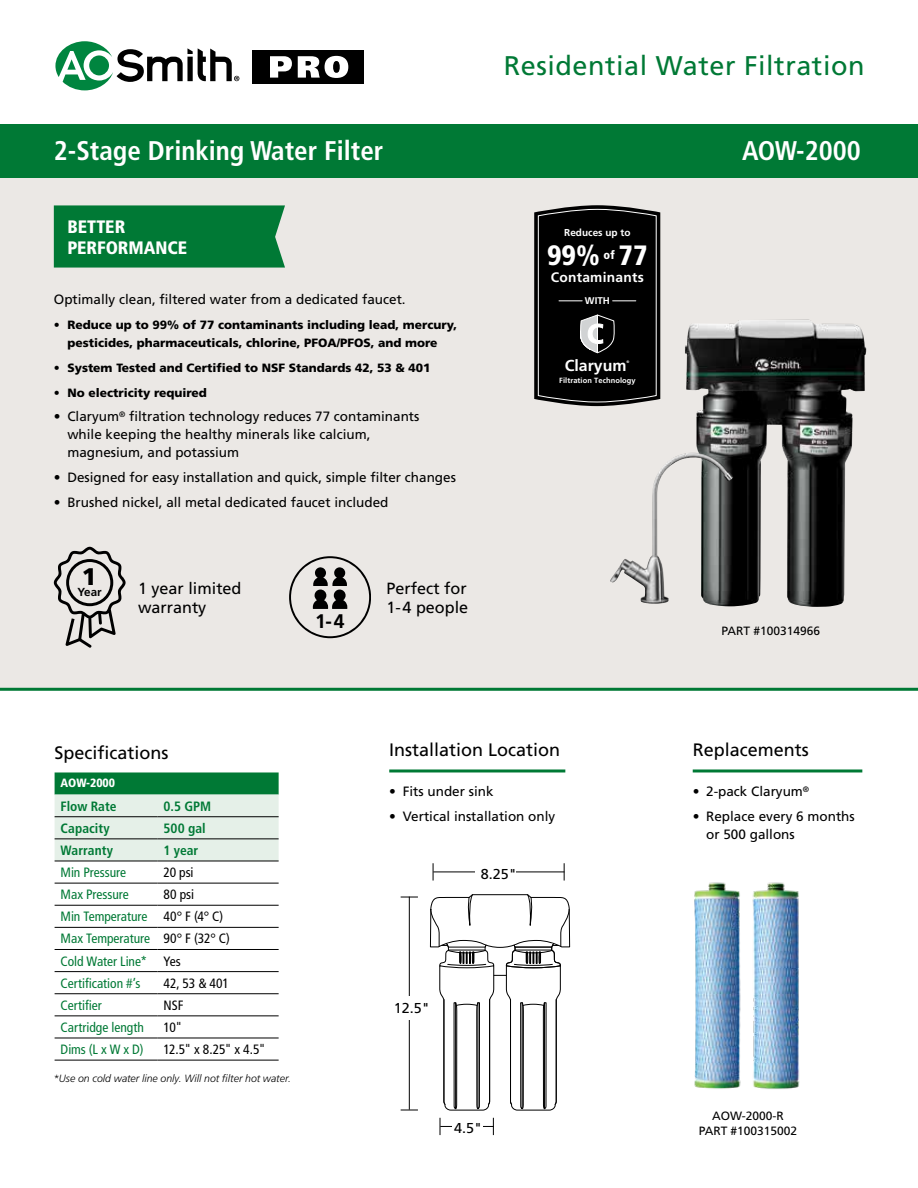
<style>
.page{position:relative;width:918px;height:1188px;background:#fff}
.page>*{position:absolute;margin:0;border:0;box-sizing:border-box;transform-origin:0 0}
.t1{font:900 condensed 27.9px "Frutiger LT Std";color:#fff}
.t2{font:700 condensed 27px "Frutiger LT Std";color:#fff}
.t3{font:27px "Frutiger LT Std";letter-spacing:.02em;color:#007935}
.t4{font:900 24px "Frutiger LT Std";color:#000}
.t5{font:700 19.65px "Frutiger LT Std";color:#000}
.t6{font:18px "Frutiger LT Std";color:#000}
.t7{font:900 condensed 18px/21px "Frutiger LT Std";color:#fff}
.t8{font:16.2px/19.5px "Frutiger LT Std";color:#000}
.t9{font:700 15.9px "Frutiger LT Std";color:#fff}
.t10{font:14.4px "Frutiger LT Std";color:#000}
.t11{font:700 13.8px "Frutiger LT Std";letter-spacing:.02em;color:#fff}
.t12{font:13.5px/18px "Frutiger LT Std";color:#000}
.t13{font:condensed 13.5px/22.2px "Frutiger LT Std";color:#007935}
.t14{font:700 condensed 13.5px "Frutiger LT Std";color:#007935}
.t15{font:condensed 13.5px "Frutiger LT Std";letter-spacing:-.01em;color:#000}
.t16{font:900 12px/18px "Frutiger LT Std";color:#000;text-align:center}
.t17{font:12px/15px "Frutiger LT Std";color:#000;text-align:center}
.t18{font:900 condensed 12px "Frutiger LT Std";color:#fff}
.t19{font:700 11.7px "Frutiger LT Std";color:#000}
.t20{font:900 condensed 11.7px "Frutiger LT Std";color:#fff}
.t21{font:italic 300 10.5px "Frutiger LT Std";color:#000}
.t22{font:700 10.05px "Frutiger LT Std";color:#fff}
.t23{font:700 9.75px "Frutiger LT Std";color:#fff}
.t24{font:700 7.5px "Frutiger LT Std";letter-spacing:.01em;color:#fff}
.t25{font:700 3.6px "Frutiger LT Std";color:#fff}
.s1{color:#000}
</style>
<div class="page">
<div style="left:0;top:128px;width:918px;height:561px;background:#ebe8e5"></div>
<hr style="left:0;top:688px;width:918px;height:3px;background:#007935">
<hr style="left:389px;top:769px;width:176px;height:3px;background:#007935">
<hr style="left:693px;top:769px;width:169px;height:3px;background:#007935">
<svg style="left:55px;top:772px;width:224px;height:89px;background:#a8cfb8"></svg>
<hr style="left:55px;top:816px;width:103px;height:1px;background:#000">
<hr style="left:158px;top:816px;width:121px;height:1px;background:#000">
<hr style="left:55px;top:905px;width:103px;height:1px;background:#000">
<hr style="left:158px;top:905px;width:121px;height:1px;background:#000">
<hr style="left:55px;top:883px;width:103px;height:1px;background:#000">
<hr style="left:158px;top:883px;width:121px;height:1px;background:#000">
<hr style="left:55px;top:838px;width:103px;height:1px;background:#000">
<hr style="left:158px;top:838px;width:121px;height:1px;background:#000">
<hr style="left:55px;top:861px;width:103px;height:1px;background:#000">
<hr style="left:158px;top:861px;width:121px;height:1px;background:#000">
<hr style="left:55px;top:927px;width:103px;height:1px;background:#000">
<hr style="left:158px;top:927px;width:121px;height:1px;background:#000">
<hr style="left:55px;top:949px;width:103px;height:1px;background:#000">
<hr style="left:158px;top:949px;width:121px;height:1px;background:#000">
<hr style="left:55px;top:971px;width:103px;height:1px;background:#000">
<hr style="left:158px;top:971px;width:121px;height:1px;background:#000">
<hr style="left:55px;top:993px;width:103px;height:1px;background:#000">
<hr style="left:158px;top:993px;width:121px;height:1px;background:#000">
<hr style="left:55px;top:1015px;width:103px;height:1px;background:#000">
<hr style="left:158px;top:1015px;width:121px;height:1px;background:#000">
<hr style="left:55px;top:1038px;width:103px;height:1px;background:#000">
<hr style="left:158px;top:1038px;width:121px;height:1px;background:#000">
<hr style="left:55px;top:1060px;width:103px;height:1px;background:#000">
<hr style="left:158px;top:1060px;width:121px;height:1px;background:#000">
<img style="left:685px;top:319px;width:181px;height:288px">
<img style="left:610px;top:453px;width:124px;height:151px">
<svg style="left:534px;top:205px;width:126px;height:201px;background:#111"></svg>
<svg style="left:430px;top:894px;width:140px;height:217px"></svg>
<svg style="left:401px;top:897px;width:17px;height:1px"></svg>
<svg style="left:401px;top:1110px;width:17px;height:1px"></svg>
<hr style="left:409px;top:897px;width:1px;height:213px;background:#000">
<div style="left:397px;top:996px;width:25px;height:24px;background:#fff"></div>
<svg style="left:564px;top:863px;width:1px;height:18px"></svg>
<svg style="left:433px;top:863px;width:1px;height:18px"></svg>
<hr style="left:433px;top:872px;width:131px;height:1px;background:#000">
<div style="left:476px;top:861px;width:40px;height:24px;background:#fff"></div>
<svg style="left:493px;top:1118px;width:1px;height:17px"></svg>
<svg style="left:440px;top:1118px;width:1px;height:17px"></svg>
<hr style="left:440px;top:1126px;width:54px;height:1px;background:#000">
<div style="left:452px;top:1116px;width:30px;height:25px;background:#fff"></div>
<img style="left:694px;top:882px;width:106px;height:207px">
<div style="left:0;top:124px;width:918px;height:54px;background:#007935"></div>
<svg style="left:54px;top:547px;width:72px;height:101px"></svg>
<svg style="left:289px;top:556px;width:82px;height:82px"></svg>
<svg style="left:55px;top:41px;width:184px;height:49px"></svg>
<div style="left:252px;top:50px;width:112px;height:34px;background:#000"></div>
<svg style="left:298px;top:56px;width:50px;height:22px"></svg>
<svg style="left:270px;top:56px;width:22px;height:22px"></svg>
<div style="left:54px;top:205px;width:231px;height:63px;background:#007935"></div>
<h2 class="t3" style="left:504px;top:49px;width:362px">Residential Water Filtration</h2>
<h2 class="t2" style="left:54px;top:135px;width:331px">2-Stage Drinking Water Filter</h2>
<h2 class="t2" style="left:742px;top:135px;width:120px">AOW-2000</h2>
<h3 class="t7" style="left:67px;top:216px;width:121px">BETTER<br>PERFORMANCE</h3>
<p class="t12" style="left:54px;top:291px;width:353px">Optimally clean, filtered water from a dedicated faucet.</p>
<p class="t16" style="left:54px;top:316px;width:405px">• Reduce up to 99% of 77 contaminants including lead, mercury, pesticides, pharmaceuticals, chlorine, PFOA/PFOS, and more</p>
<p class="t16" style="left:54px;top:359px;width:378px">• System Tested and Certified to NSF Standards 42, 53 &amp; 401</p>
<p class="t16" style="left:54px;top:383px;width:155px">• No electricity required</p>
<p class="t12" style="left:67px;top:408px;width:354px;text-indent:-14px">• Claryum<sup>®</sup> filtration technology reduces 77 contaminants while keeping the healthy minerals like calcium, magnesium, and potassium</p>
<p class="t12" style="left:54px;top:468px;width:404px">• Designed for easy installation and quick, simple filter changes</p>
<p class="t12" style="left:54px;top:493px;width:336px">• Brushed nickel, all metal dedicated faucet included</p>
<h3 class="t4" style="left:82px;top:562px;width:16px">1</h3>
<p class="t19" style="left:78px;top:585px;width:26px">Year</p>
<p class="t8" style="left:138px;top:578px;width:105px">1 year limited warranty</p>
<h3 class="t5" style="left:315px;top:610px;width:31px">1-4</h3>
<p class="t8" style="left:387px;top:578px;width:83px">Perfect for<br>1-4 people</p>
<p class="t22" style="left:564px;top:226px;width:68px">Reduces up to</p>
<h1 class="t1" style="left:547px;top:238px;width:54px">99%</h1>
<p class="t20" style="left:604px;top:248px;width:13px">of</p>
<h1 class="t1" style="left:619px;top:238px;width:31px">77</h1>
<p class="t23" style="left:585px;top:295px;width:26px">WITH</p>
<p class="t11" style="left:551px;top:269px;width:95px">Contaminants</p>
<p class="t9" style="left:565px;top:356px;width:63px">Claryum</p>
<p class="t25" style="left:627px;top:360px;width:4px">®</p>
<p class="t24" style="left:559px;top:376px;width:78px">Filtration Technology</p>
<p class="t17" style="left:721px;top:624px;width:100px">PART #100314966</p>
<h3 class="t6" style="left:55px;top:742px;width:116px">Specifications</h3>
<p class="t18" style="left:61px;top:776px;width:56px">AOW-2000</p>
<p class="t14" style="left:61px;top:798px;width:57px">Flow Rate</p>
<p class="t14" style="left:164px;top:798px;width:49px">0.5 GPM</p>
<p class="t14" style="left:61px;top:820px;width:51px">Capacity</p>
<p class="t14" style="left:164px;top:820px;width:44px">500 gal</p>
<p class="t14" style="left:61px;top:842px;width:54px">Warranty</p>
<p class="t14" style="left:164px;top:842px;width:36px">1 year</p>
<p class="t13" style="left:61px;top:861px;width:67px">Min Pressure</p>
<p class="t15" style="left:164px;top:865px;width:32px">20 psi</p>
<p class="t13" style="left:61px;top:884px;width:70px">Max Pressure</p>
<p class="t13" style="left:61px;top:884px;width:171px;text-indent:103px"><span class="s1">80 psi<br></span>Min Temperature <span class="s1">40° F (4° C)<br></span>Max Temperature <span class="s1">90° F (32° C)<br></span>Cold Water Line* <span class="s1">Yes<br></span>Certification #’s</p>
<p class="t15" style="left:164px;top:975px;width:67px">42, 53 &amp; 401</p>
<p class="t13" style="left:61px;top:994px;width:43px">Certifier</p>
<p class="t15" style="left:164px;top:997px;width:21px">NSF</p>
<p class="t13" style="left:61px;top:1016px;width:85px">Cartridge length</p>
<p class="t15" style="left:164px;top:1019px;width:20px">10"</p>
<p class="t13" style="left:61px;top:1038px;width:84px">Dims (L x W x D)</p>
<p class="t15" style="left:164px;top:1042px;width:103px">12.5" x 8.25" x 4.5"</p>
<p class="t21" style="left:53px;top:1073px;width:239px">*Use on cold water line only. Will not filter hot water.</p>
<h3 class="t6" style="left:389px;top:739px;width:173px">Installation Location</h3>
<h3 class="t6" style="left:693px;top:739px;width:118px">Replacements</h3>
<p class="t12" style="left:693px;top:782px;width:118px">• 2-pack Claryum<sup>®</sup></p>
<p class="t12" style="left:706px;top:807px;width:150px;text-indent:-14px">• Replace every 6 months or 500 gallons</p>
<p class="t12" style="left:389px;top:782px;width:106px">• Fits under sink</p>
<p class="t12" style="left:389px;top:807px;width:168px">• Vertical installation only</p>
<p class="t10" style="left:481px;top:865px;width:37px">8.25"</p>
<p class="t10" style="left:394px;top:999px;width:37px">12.5"</p>
<p class="t10" style="left:454px;top:1120px;width:29px">4.5"</p>
<p class="t17" style="left:699px;top:1108px;width:100px">AOW-2000-R<br>PART #100315002</p>
</div>
